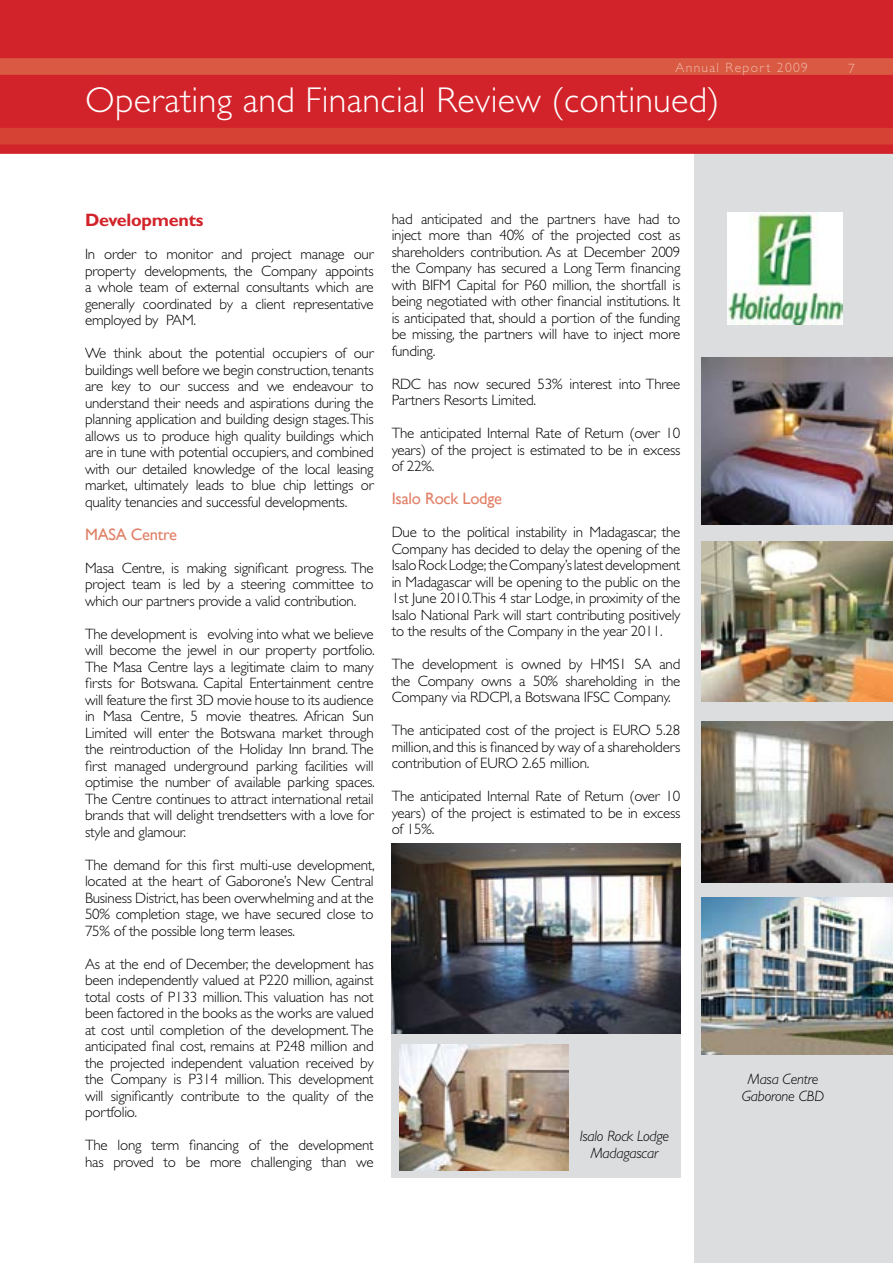
<style>
.page{position:relative;width:893px;height:1263px;background:#fff}
.page>*{position:absolute;margin:0;border:0;box-sizing:border-box;transform-origin:0 0}
.t1{font:300 36px "Gill Sans";letter-spacing:.01em;color:#fff}
.t2{font:700 18px "Gill Sans";letter-spacing:-.015em;color:#d2232a}
.t3{font:16.5px "Gill Sans";letter-spacing:-.015em;color:#e18067}
.t4{font:300 15px/16.5px "Gill Sans";letter-spacing:-.015em;color:#000;text-align:justify}
.t5{font:italic 300 15px/16.5px "Gill Sans";letter-spacing:-.015em;color:#000;text-align:center}
.t6{font:300 13.5px "Gill Sans";letter-spacing:.1em;color:#efbaa7}
</style>
<div class="page">
<div style="left:694px;top:128px;width:199px;height:1135px;background:#dcddde"></div>
<div style="left:391px;top:1029px;width:289px;height:149px;background:#dcddde"></div>
<div style="left:0;top:0;width:893px;height:154px;background:#d2232a"></div>
<div style="left:0;top:58px;width:893px;height:17px;background:#d95943"></div>
<div style="left:0;top:128px;width:893px;height:17px;background:#d64234"></div>
<img style="left:727px;top:213px;width:116px;height:111px">
<img style="left:702px;top:357px;width:191px;height:167px">
<img style="left:702px;top:541px;width:191px;height:160px">
<img style="left:702px;top:722px;width:191px;height:160px">
<img style="left:391px;top:843px;width:289px;height:190px">
<img style="left:702px;top:897px;width:191px;height:157px">
<img style="left:400px;top:1045px;width:168px;height:126px">
<p class="t6" style="left:675px;top:60px;width:134px">Annual Report 2009</p>
<p class="t6" style="left:848px;top:61px;width:8px">7</p>
<h1 class="t1" style="left:85px;top:80px;width:636px">Operating and Financial Review (continued)</h1>
<p class="t2" style="left:85px;top:209px;width:120px">Developments</p>
<p class="t4" style="left:85px;top:246px;width:290px">In order to monitor and project manage our property developments, the Company appoints a whole team of external consultants which are generally coordinated by a client representative employed by PAM.</p>
<p class="t4" style="left:85px;top:345px;width:290px">We think about the potential occupiers of our buildings well before we begin construction, tenants are key to our success and we endeavour to understand their needs and aspirations during the planning application and building design stages. This allows us to produce high quality buildings which are in tune with potential occupiers, and combined with our detailed knowledge of the local leasing market, ultimately leads to blue chip lettings or quality tenancies and successful developments.</p>
<p class="t3" style="left:85px;top:524px;width:94px">MASA Centre</p>
<p class="t4" style="left:85px;top:559px;width:290px">Masa Centre, is making significant progress. The project team is led by a steering committee to which our partners provide a valid contribution.</p>
<p class="t4" style="left:85px;top:625px;width:291px">The development is evolving into what we believe will become the jewel in our property portfolio.<br>The Masa Centre lays a legitimate claim to many firsts for Botswana. Capital Entertainment centre will feature the first 3D movie house to its audience in Masa Centre, 5 movie theatres. African Sun Limited will enter the Botswana market through the reintroduction of the Holiday Inn brand. The first managed underground parking facilities will optimise the number of available parking spaces.<br>The Centre continues to attract international retail brands that will delight trendsetters with a love for style and glamour.</p>
<p class="t4" style="left:85px;top:856px;width:291px">The demand for this first multi-use development, located at the heart of Gaborone’s New Central Business District, has been overwhelming and at the 50% completion stage, we have secured close to 75% of the possible long term leases.</p>
<p class="t4" style="left:85px;top:955px;width:290px">As at the end of December, the development has been independently valued at P220 million, against total costs of P133 million. This valuation has not been factored in the books as the works are valued at cost until completion of the development. The anticipated final cost, remains at P248 million and the projected independent valuation received by the Company is P314 million. This development will significantly contribute to the quality of the portfolio.</p>
<p class="t4" style="left:85px;top:1137px;width:290px">The long term financing of the development has proved to be more challenging than we</p>
<p class="t4" style="left:392px;top:211px;width:290px">had anticipated and the partners have had to inject more than 40% of the projected cost as shareholders contribution. As at December 2009 the Company has secured a Long Term financing with BIFM Capital for P60 million, the shortfall is being negotiated with other financial institutions. It is anticipated that, should a portion of the funding be missing, the partners will have to inject more funding.</p>
<p class="t4" style="left:392px;top:376px;width:290px">RDC has now secured 53% interest into Three<br>Partners Resorts Limited.</p>
<p class="t4" style="left:392px;top:425px;width:290px">The anticipated Internal Rate of Return (over 10 years) of the project is estimated to be in excess of 22%.</p>
<p class="t3" style="left:392px;top:489px;width:112px">Isalo Rock Lodge</p>
<p class="t4" style="left:392px;top:524px;width:290px">Due to the political instability in Madagascar, the Company has decided to delay the opening of the Isalo Rock Lodge; the Company’s latest development in Madagascar will be opening to the public on the 1st June 2010.This 4 star Lodge, in proximity of the Isalo National Park will start contributing positively to the results of the Company in the year 2011.</p>
<p class="t4" style="left:392px;top:656px;width:290px">The development is owned by HMS1 SA and the Company owns a 50% shareholding in the Company via RDCPI, a Botswana IFSC Company.</p>
<p class="t4" style="left:392px;top:722px;width:290px">The anticipated cost of the project is EURO 5.28 million, and this is financed by way of a shareholders contribution of EURO 2.65 million.</p>
<p class="t4" style="left:392px;top:788px;width:290px">The anticipated Internal Rate of Return (over 10 years) of the project is estimated to be in excess of 15%.</p>
<p class="t5" style="left:580px;top:1128px;width:91px">Isalo Rock Lodge<br>Madagascar</p>
<p class="t5" style="left:742px;top:1071px;width:84px">Masa Centre<br>Gaborone CBD</p>
</div>
